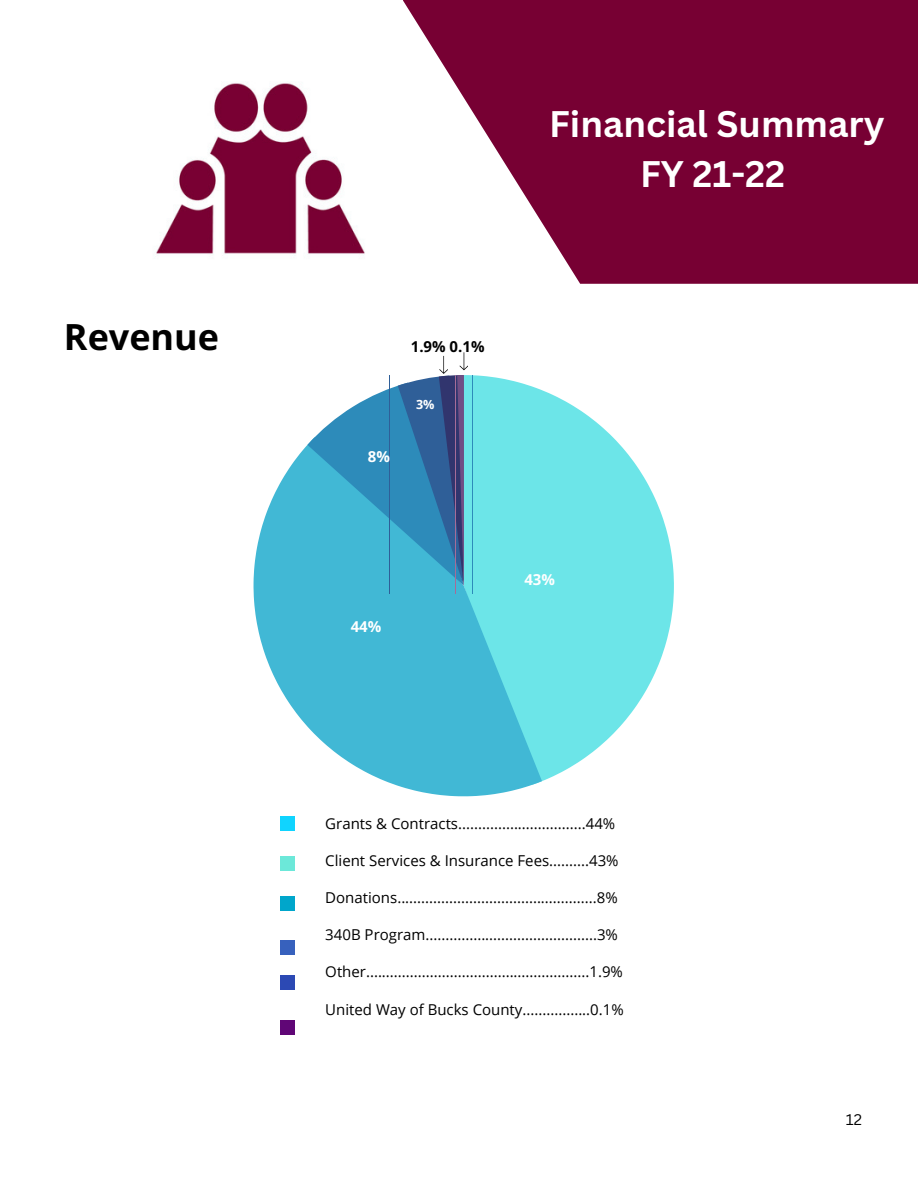
<style>
.page{position:relative;width:918px;height:1188px;background:#fff}
.page>*{position:absolute;margin:0;border:0;box-sizing:border-box;transform-origin:0 0}
.t1{font:700 36px/49.5px "Canva Sans";color:#fff;text-align:center}
.t2{font:700 36px "Open Sans";color:#000}
.t3{font:15px "Open Sans";color:#000}
.t4{font:700 15px "Open Sans";color:#fff}
.t5{font:700 15px "Open Sans";color:#000}
.t6{font:15px "Canva Sans";color:#000}
.t7{font:700 12.6px "Open Sans";color:#fff}
</style>
<div class="page">
<img style="left:156px;top:83px;width:209px;height:173px">
<div style="left:280px;top:816px;width:15px;height:15px;background:#10d4ff"></div>
<div style="left:280px;top:856px;width:15px;height:15px;background:#6ce8d9"></div>
<div style="left:280px;top:896px;width:15px;height:15px;background:#00a6cb"></div>
<div style="left:280px;top:940px;width:15px;height:15px;background:#3761bd"></div>
<div style="left:280px;top:976px;width:15px;height:14px;background:#2c49b4"></div>
<div style="left:280px;top:1020px;width:15px;height:15px;background:#600676"></div>
<svg style="left:403px;top:0;width:515px;height:283px;fill:#703"></svg>
<svg style="left:472px;top:375px;width:202px;height:403px;fill:#6ce5e8"></svg>
<svg style="left:254px;top:429px;width:296px;height:367px;fill:#41b8d5"></svg>
<svg style="left:299px;top:375px;width:91px;height:219px;fill:#41b8d5"></svg>
<svg style="left:390px;top:377px;width:40px;height:217px;background:#3891bc"></svg>
<svg style="left:430px;top:375px;width:18px;height:219px;background:#3273a5"></svg>
<svg style="left:448px;top:375px;width:8px;height:219px;background:#405a8e"></svg>
<svg style="left:456px;top:375px;width:16px;height:219px;background:#5c99b6"></svg>
<svg style="left:439px;top:356px;width:9px;height:18px"></svg>
<svg style="left:459px;top:352px;width:9px;height:18px"></svg>
<h1 class="t2" style="left:64px;top:311px;width:157px">Revenue</h1>
<h1 class="t1" style="left:549px;top:98px;width:337px">Financial Summary<br>FY 21-22</h1>
<p class="t4" style="left:368px;top:446px;width:24px">8%</p>
<p class="t5" style="left:411px;top:336px;width:75px">1.9% 0.1%</p>
<p class="t7" style="left:416px;top:395px;width:20px">3%</p>
<p class="t4" style="left:351px;top:616px;width:32px">44%</p>
<p class="t4" style="left:524px;top:569px;width:32px">43%</p>
<p class="t3" style="left:325px;top:813px;width:291px">Grants &amp; Contracts................................44%</p>
<p class="t3" style="left:325px;top:850px;width:295px">Client Services &amp; Insurance Fees..........43%</p>
<p class="t3" style="left:325px;top:887px;width:294px">Donations..................................................8%</p>
<p class="t3" style="left:325px;top:924px;width:294px">340B Program...........................................3%</p>
<p class="t3" style="left:325px;top:961px;width:299px">Other........................................................1.9%</p>
<p class="t3" style="left:325px;top:999px;width:300px">United Way of Bucks County.................0.1%</p>
<p class="t6" style="left:846px;top:1109px;width:18px">12</p>
</div>
